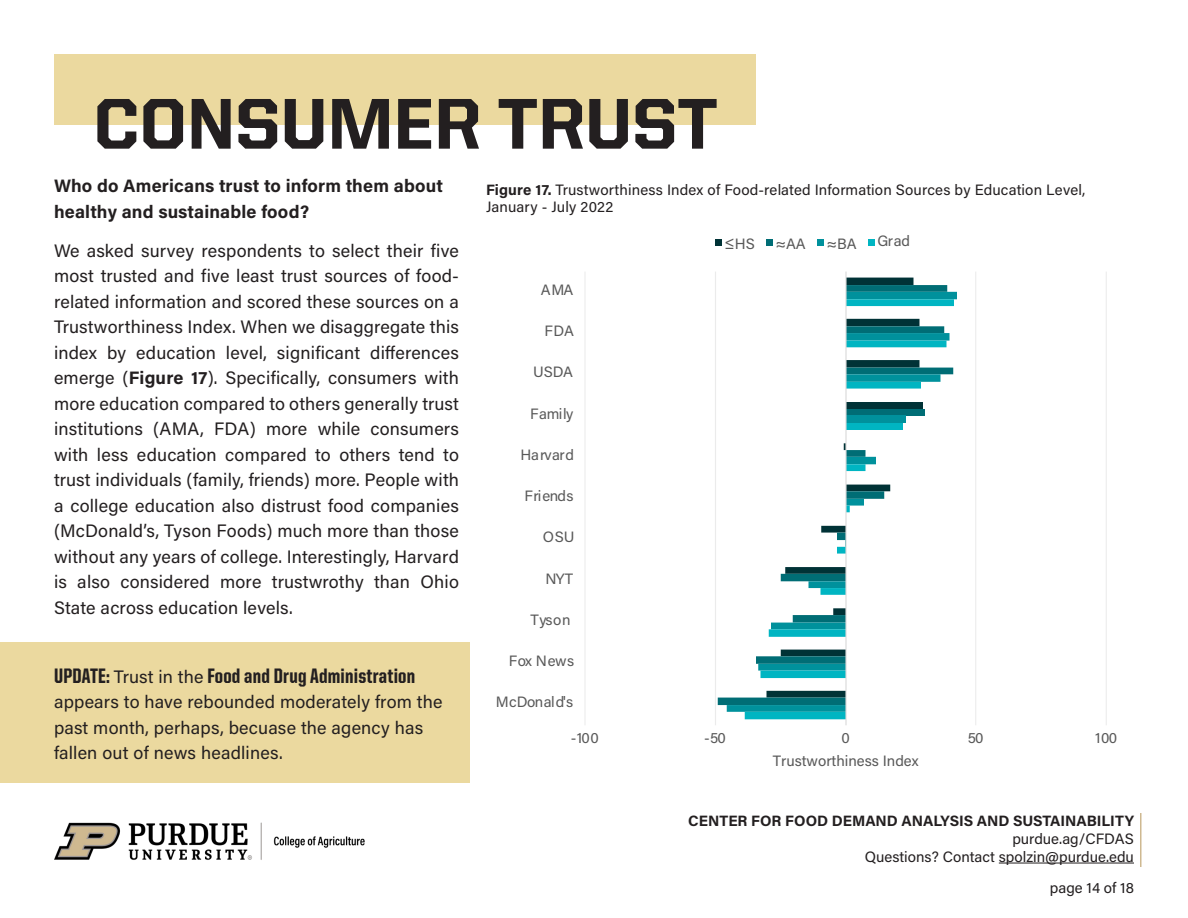
<style>
.page{position:relative;width:1188px;height:918px;background:#fff}
.page>*{position:absolute;margin:0;border:0;box-sizing:border-box;transform-origin:0 0}
.t1{font:800 72px "United Sans Reg";color:#231f20}
.t2{font:800 21px "United Sans Cond";letter-spacing:.01em;color:#231f20}
.t3{font:18px/25.5px "Acumin Pro";letter-spacing:.01em;color:#231f20;text-align:justify}
.t4{font:700 18px/25.5px "Acumin Pro";letter-spacing:.01em;color:#231f20}
.t5{font:15px/18px "Acumin Pro";letter-spacing:.005em;color:#231f20;text-align:right}
.t6{font:15px "Acumin Pro";color:#595959}
.t7{font:700 15px "Acumin Pro";letter-spacing:-.005em;color:#231f20}
.s1{font-weight:700}
.s2{font-family:"Acumin Pro";font-weight:400;font-size:18px}
</style>
<div class="page">
<hr style="left:999px;top:863px;width:135px;height:1px;background:#231f20">
<hr style="left:1140px;top:813px;width:2px;height:54px;background:#cfb991">
<img style="left:54px;top:822px;width:311px;height:38px">
<hr style="left:584px;top:272px;width:2px;height:453px;background:#f4f4f4">
<hr style="left:715px;top:272px;width:1px;height:453px;background:#ebebeb">
<hr style="left:975px;top:272px;width:1px;height:453px;background:#efefef">
<hr style="left:1106px;top:272px;width:1px;height:453px;background:#efefef">
<svg style="left:718px;top:285px;width:235px;height:420px"></svg>
<svg style="left:727px;top:292px;width:230px;height:420px"></svg>
<svg style="left:745px;top:299px;width:209px;height:420px"></svg>
<hr style="left:845px;top:272px;width:2px;height:453px;background:#d9d9d9">
<div style="left:715px;top:239px;width:7px;height:7px;background:#003236"></div>
<div style="left:766px;top:239px;width:6px;height:7px;background:#006d75"></div>
<div style="left:817px;top:239px;width:7px;height:7px;background:#00919c"></div>
<div style="left:868px;top:239px;width:6px;height:7px;background:#00b5c2"></div>
<div style="left:0;top:643px;width:469px;height:140px;background:#ebd99f"></div>
<div style="left:54px;top:54px;width:702px;height:71px;background:#ebd99f"></div>
<h1 class="t1" style="left:93px;top:84px;width:626px">CONSUMER TRUST</h1>
<p class="t4" style="left:54px;top:172px;width:391px">Who do Americans trust to inform them about healthy and sustainable food?</p>
<p class="t3" style="left:54px;top:237px;width:407px">We asked survey respondents to select their five most trusted and five least trust sources of food&shy;related information and scored these sources on a Trustworthiness Index. When we disaggregate this index by education level, significant differences emerge (<span class="s1">Figure 17</span>). Specifically, consumers with more education compared to others generally trust institutions (AMA, FDA) more while consumers with less education compared to others tend to trust individuals (family, friends) more. People with a college education also distrust food companies (McDonald’s, Tyson Foods) much more than those without any years of college. Interestingly, Harvard is also considered more trustwrothy than Ohio State across education levels.</p>
<p class="t2" style="left:54px;top:664px;width:363px">UPDATE: <span class="s2">Trust in the</span> Food and Drug Administration</p>
<p class="t3" style="left:54px;top:688px;width:390px;text-align:left">appears to have rebounded moderately from the past month, perhaps, becuase the agency has fallen out of news headlines.</p>
<p class="t5" style="left:486px;top:181px;width:601px;line-height:16.5px;text-align:left"><span class="s1">Figure 17.</span> Trustworthiness Index of Food-related Information Sources by Education Level,<br>January - July 2022</p>
<p class="t6" style="left:541px;top:279px;width:34px">AMA</p>
<p class="t6" style="left:545px;top:320px;width:31px">FDA</p>
<p class="t6" style="left:533px;top:362px;width:41px">USDA</p>
<p class="t6" style="left:530px;top:403px;width:45px">Family</p>
<p class="t6" style="left:521px;top:444px;width:55px">Harvard</p>
<p class="t6" style="left:524px;top:485px;width:51px">Friends</p>
<p class="t6" style="left:543px;top:527px;width:33px">OSU</p>
<p class="t6" style="left:545px;top:568px;width:29px">NYT</p>
<p class="t6" style="left:531px;top:609px;width:41px">Tyson</p>
<p class="t6" style="left:509px;top:650px;width:67px">Fox News</p>
<p class="t6" style="left:496px;top:692px;width:79px">McDonald's</p>
<p class="t6" style="left:725px;top:233px;width:32px">≤HS</p>
<p class="t6" style="left:775px;top:233px;width:32px">≈AA</p>
<p class="t6" style="left:826px;top:233px;width:32px">≈BA</p>
<p class="t6" style="left:877px;top:230px;width:34px">Grad</p>
<p class="t6" style="left:571px;top:728px;width:29px">-100</p>
<p class="t6" style="left:704px;top:728px;width:23px">-50</p>
<p class="t6" style="left:841px;top:728px;width:10px">0</p>
<p class="t6" style="left:968px;top:728px;width:17px">50</p>
<p class="t6" style="left:1095px;top:728px;width:23px">100</p>
<p class="t6" style="left:773px;top:750px;width:147px">Trustworthiness Index</p>
<p class="t7" style="left:688px;top:810px;width:447px">CENTER FOR FOOD DEMAND ANALYSIS AND SUSTAINABILITY</p>
<p class="t5" style="left:865px;top:829px;width:271px">purdue.ag/CFDAS<br>Questions? Contact spolzin@purdue.edu</p>
<p class="t5" style="left:1050px;top:879px;width:86px">page 14 of 18</p>
</div>
